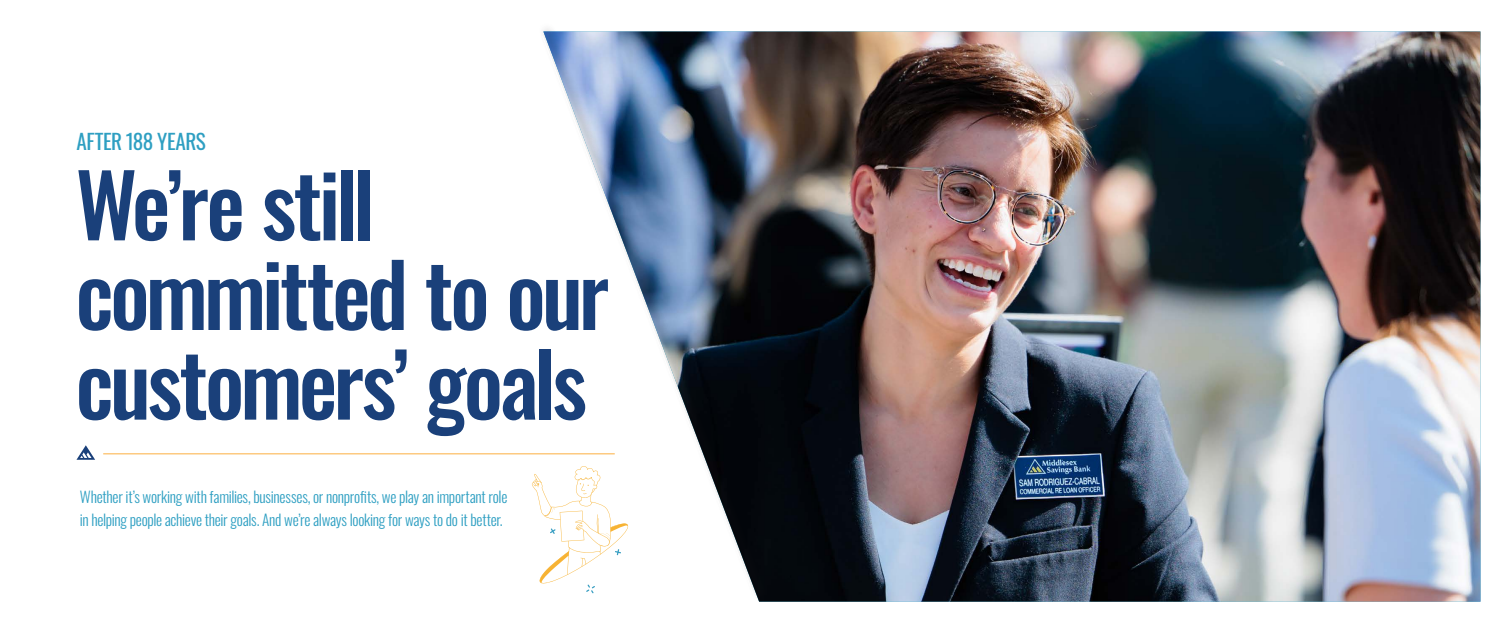
<style>
.page{position:relative;width:1512px;height:630px;background:#fff}
.page>*{position:absolute;margin:0;border:0;box-sizing:border-box;transform-origin:0 0}
.t1{font:500 86.62px/89.6px "Oswald";letter-spacing:-.04em;color:#1a407a}
.t2{font:21.18px "Oswald";letter-spacing:-.02em;color:#2e9fc2}
.t3{font:300 15.31px/22.4px "Oswald";letter-spacing:-.02em;color:#2e9fc2}
</style>
<div class="page">
<hr style="left:103px;top:453px;width:512px;height:1px;background:#fcb040">
<svg style="left:76px;top:445px;width:19px;height:15px"></svg>
<img style="left:769px;top:32px;width:711px;height:570px">
<svg style="left:532px;top:474px;width:7px;height:27px"></svg>
<div style="left:539px;top:22px;width:230px;height:580px;background:#231f20;opacity:.75"></div>
<img style="left:541px;top:35px;width:216px;height:567px">
<p class="t2" style="left:76px;top:122px;width:131px">AFTER 188 YEARS</p>
<p class="t1" style="left:76px;top:166px;width:535px">We’re still committed to our customers’ goals</p>
<p class="t3" style="left:80px;top:484px;width:429px">Whether it’s working with families, businesses, or nonprofits, we play an important role in helping people achieve their goals. And we’re always looking for ways to do it better.</p>
</div>
